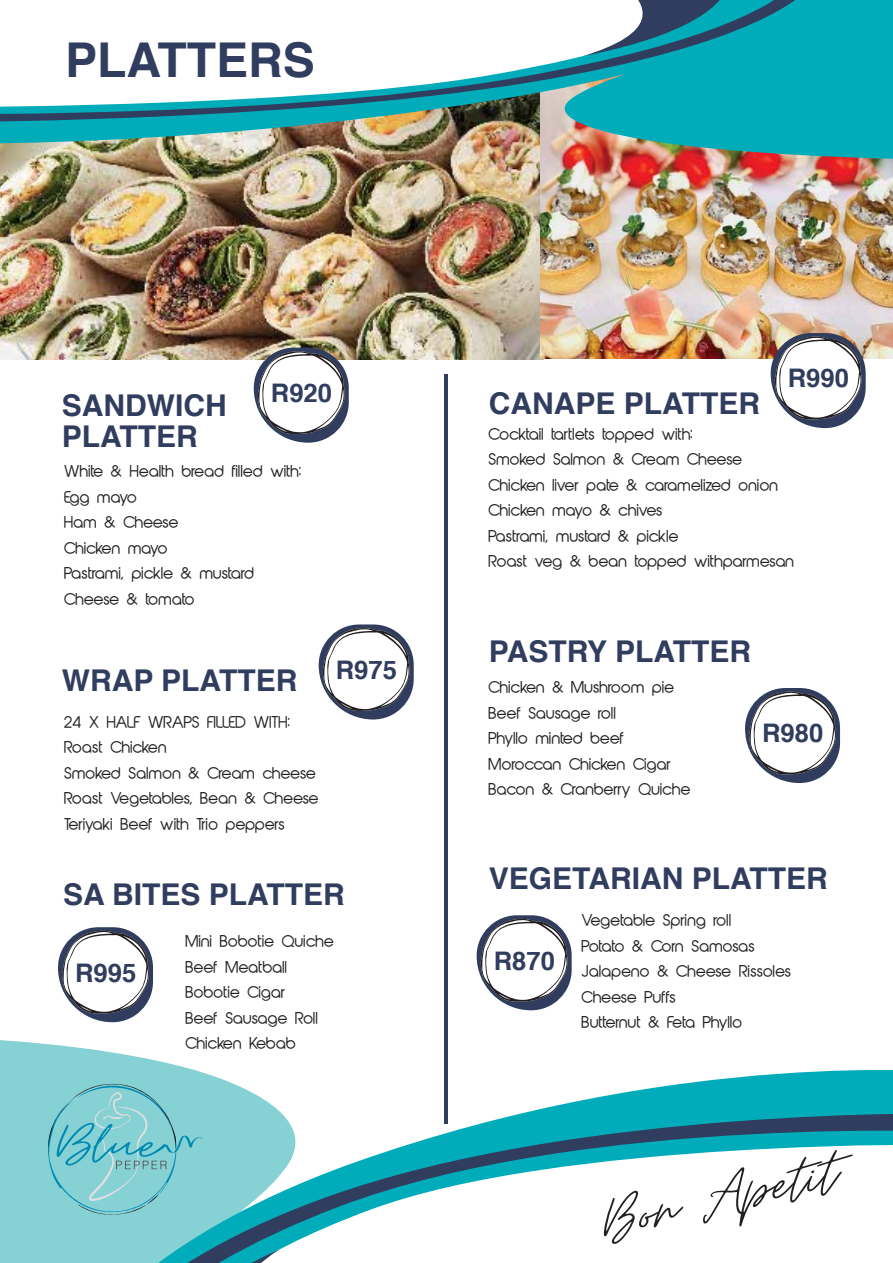
<style>
.page{position:relative;width:893px;height:1263px;background:#fff}
.page>*{position:absolute;margin:0;border:0;box-sizing:border-box;transform-origin:0 0}
.t1{font:italic 67.2px "Moon Time";color:#231f20;scale:1.2 1}
.t2{font:700 48px "Helvetica";color:#303d5e}
.t3{font:700 30px/31.5px "Helvetica";color:#303d5e}
.t4{font:700 25.65px "Helvetica";color:#303d5e}
.t5{font:15px/25.5px "Abeatby Kai";color:#231f20}
</style>
<div class="page">
<img style="left:0;top:155px;width:540px;height:204px">
<img style="left:540px;top:306px;width:353px;height:53px">
<svg style="left:0;top:1046px;width:893px;height:217px"></svg>
<svg style="left:25px;top:1106px;width:868px;height:157px;fill:#85d1d4"></svg>
<svg style="left:54px;top:1113px;width:839px;height:150px"></svg>
<svg style="left:114px;top:1139px;width:779px;height:124px"></svg>
<svg style="left:132px;top:1250px;width:181px;height:13px"></svg>
<img style="left:419px;top:0;width:474px;height:306px">
<img style="left:0;top:0;width:879px;height:155px">
<svg style="left:0;top:0;width:850px;height:126px;background:#16a8af"></svg>
<svg style="left:0;top:0;width:819px;height:123px;background:#1898a1"></svg>
<svg style="left:0;top:0;width:755px;height:110px"></svg>
<svg style="left:546px;top:0;width:191px;height:56px"></svg>
<hr style="left:445px;top:374px;width:3px;height:750px;background:#303d5e">
<svg style="left:254px;top:348px;width:95px;height:95px"></svg>
<svg style="left:258px;top:351px;width:87px;height:83px"></svg>
<svg style="left:319px;top:624px;width:95px;height:95px"></svg>
<svg style="left:323px;top:628px;width:87px;height:83px"></svg>
<svg style="left:58px;top:927px;width:95px;height:95px"></svg>
<svg style="left:62px;top:931px;width:87px;height:83px"></svg>
<svg style="left:771px;top:333px;width:95px;height:95px"></svg>
<svg style="left:775px;top:337px;width:87px;height:83px"></svg>
<svg style="left:745px;top:688px;width:95px;height:95px"></svg>
<svg style="left:749px;top:692px;width:87px;height:82px"></svg>
<svg style="left:477px;top:915px;width:95px;height:95px"></svg>
<svg style="left:481px;top:919px;width:87px;height:83px"></svg>
<svg style="left:47px;top:1072px;width:156px;height:146px;background:#7dcbd0"></svg>
<h2 class="t2" style="left:65px;top:28px;width:251px">PLATTERS</h2>
<h3 class="t3" style="left:62px;top:391px;width:166px">SANDWICH<br>PLATTER</h3>
<h3 class="t4" style="left:271px;top:375px;width:63px">R920</h3>
<p class="t5" style="left:64px;top:460px;width:239px">White &amp; Health bread filled with:<br>Egg mayo<br>Ham &amp; Cheese<br>Chicken mayo<br>Pastrami, pickle &amp; mustard<br>Cheese &amp; tomato</p>
<h3 class="t3" style="left:62px;top:666px;width:237px">WRAP PLATTER</h3>
<p class="t5" style="left:64px;top:710px;width:256px">24 X HALF WRAPS FILLED WITH:<br>Roast Chicken<br>Smoked Salmon &amp; Cream cheese<br>Roast Vegetables, Bean &amp; Cheese<br>Teriyaki Beef with Trio peppers</p>
<h3 class="t4" style="left:336px;top:652px;width:63px">R975</h3>
<h3 class="t3" style="left:63px;top:880px;width:283px">SA BITES PLATTER</h3>
<h3 class="t4" style="left:75px;top:955px;width:63px">R995</h3>
<p class="t5" style="left:186px;top:930px;width:150px">Mini Bobotie Quiche<br>Beef Meatball<br>Bobotie Cigar<br>Beef Sausage Roll<br>Chicken Kebab</p>
<h3 class="t3" style="left:489px;top:390px;width:273px">CANAPE PLATTER</h3>
<h3 class="t4" style="left:788px;top:361px;width:63px">R990</h3>
<p class="t5" style="left:489px;top:423px;width:307px">Cocktail tartlets topped with:<br>Smoked Salmon &amp; Cream Cheese<br>Chicken liver pate &amp; caramelized onion<br>Chicken mayo &amp; chives<br>Pastrami, mustard &amp; pickle<br>Roast veg &amp; bean topped withparmesan</p>
<h3 class="t3" style="left:489px;top:638px;width:264px">PASTRY PLATTER</h3>
<p class="t5" style="left:489px;top:676px;width:204px">Chicken &amp; Mushroom pie<br>Beef Sausage roll<br>Phyllo minted beef<br>Moroccan Chicken Cigar<br>Bacon &amp; Cranberry Quiche</p>
<h3 class="t4" style="left:762px;top:716px;width:63px">R980</h3>
<h3 class="t3" style="left:489px;top:865px;width:340px">VEGETARIAN PLATTER</h3>
<p class="t5" style="left:582px;top:909px;width:211px">Vegetable Spring roll<br>Potato &amp; Corn Samosas<br>Jalapeno &amp; Cheese Rissoles<br>Cheese Puffs<br>Butternut &amp; Feta Phyllo</p>
<h3 class="t4" style="left:494px;top:943px;width:63px">R870</h3>
<h1 class="t1" style="left:594px;top:1192px;width:201px;rotate:-12deg">Bon Apetit</h1>
</div>
